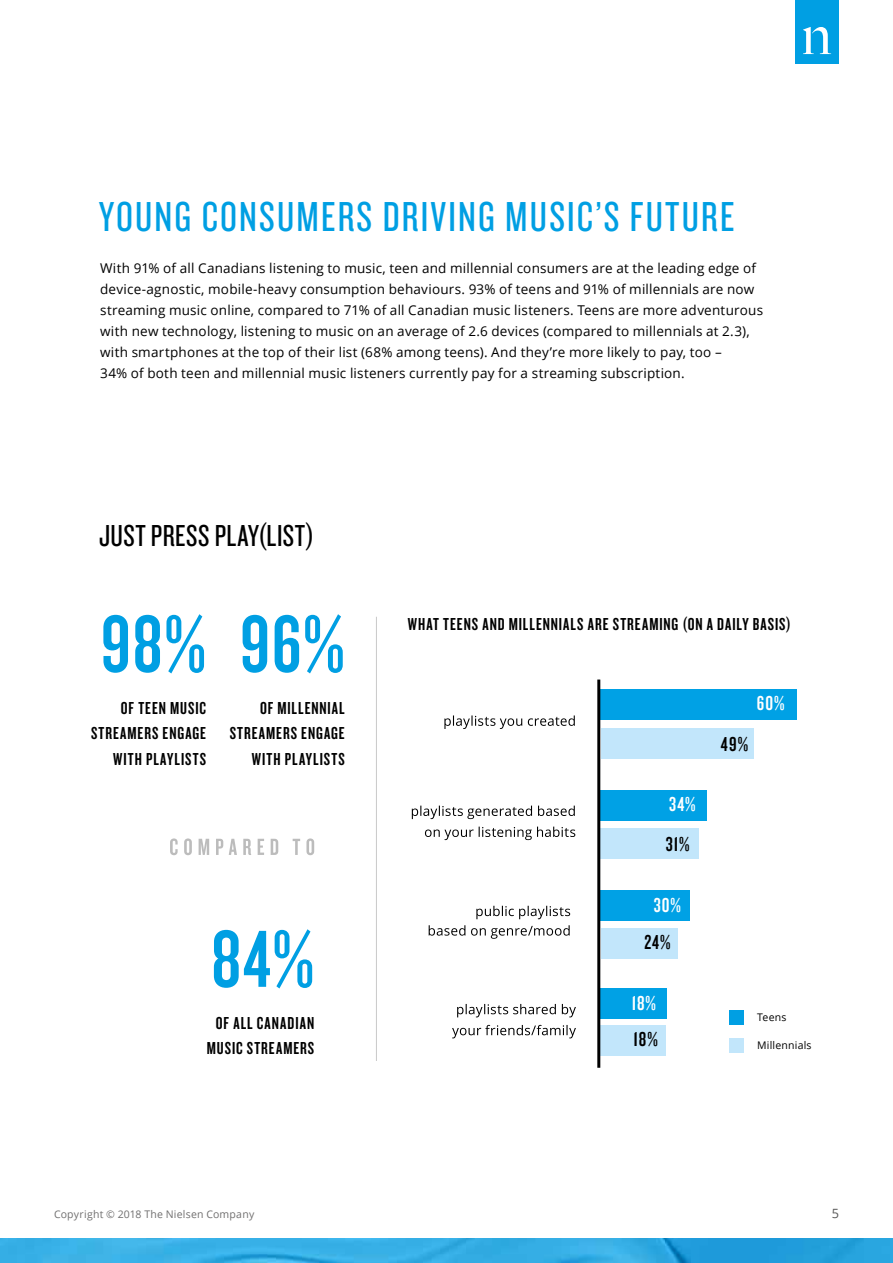
<style>
.page{position:relative;width:893px;height:1263px;background:#fff}
.page>*{position:absolute;margin:0;border:0;box-sizing:border-box;transform-origin:0 0}
.t1{font:84px "Knockout 48 Featherweight";color:#009fe3}
.t2{font:43.5px "Knockout 28 Junior Feathrwt";letter-spacing:.05em;color:#009fe3}
.t3{font:31.5px "Knockout 28 Junior Feathrwt";letter-spacing:.015em;color:#000}
.t4{font:21px "Knockout 48 Featherweight";letter-spacing:.05em;color:#fff}
.t5{font:21px "Knockout 48 Featherweight";letter-spacing:.045em;color:#000}
.t6{font:18px/25.5px "Knockout 48 Featherweight";letter-spacing:.055em;color:#000;text-align:right}
.t7{font:13.5px/21px "Open Sans";letter-spacing:.015em;color:#000}
.t8{font:12.75px "Open Sans";color:#575756}
.t9{font:10.5px "Open Sans";letter-spacing:.02em;color:#706f6f}
.t10{font:10.5px "Open Sans";letter-spacing:.02em;color:#000}
</style>
<div class="page">
<div style="left:795px;top:0;width:44px;height:63px;background:#009fe3"></div>
<svg style="left:803px;top:27px;width:28px;height:27px"></svg>
<img style="left:0;top:1239px;width:893px;height:24px">
<div style="left:600px;top:689px;width:197px;height:30px;background:#00a1e5"></div>
<div style="left:600px;top:790px;width:107px;height:30px;background:#00a1e5"></div>
<div style="left:599px;top:891px;width:91px;height:30px;background:#00a1e5"></div>
<div style="left:599px;top:989px;width:67px;height:30px;background:#00a1e5"></div>
<svg style="left:170px;top:838px;width:144px;height:17px"></svg>
<hr style="left:376px;top:617px;width:1px;height:444px;background:#cacaca">
<svg style="left:444px;top:715px;width:131px;height:14px"></svg>
<svg style="left:425px;top:827px;width:150px;height:13px"></svg>
<svg style="left:412px;top:806px;width:163px;height:13px"></svg>
<svg style="left:452px;top:1025px;width:124px;height:13px"></svg>
<svg style="left:457px;top:1004px;width:119px;height:13px"></svg>
<div style="left:729px;top:1009px;width:15px;height:15px;background:#009fe3"></div>
<div style="left:729px;top:1037px;width:15px;height:15px;background:#c2e6fb"></div>
<div style="left:599px;top:1025px;width:67px;height:30px;background:#c2e6fb"></div>
<div style="left:601px;top:928px;width:77px;height:30px;background:#c2e6fb"></div>
<div style="left:601px;top:729px;width:153px;height:30px;background:#c2e6fb"></div>
<div style="left:600px;top:828px;width:99px;height:31px;background:#c2e6fb"></div>
<hr style="left:597px;top:679px;width:3px;height:389px;background:#000">
<svg style="left:429px;top:925px;width:141px;height:14px"></svg>
<svg style="left:476px;top:906px;width:94px;height:13px"></svg>
<h2 class="t2" style="left:99px;top:190px;width:637px">YOUNG CONSUMERS DRIVING MUSIC’S FUTURE</h2>
<p class="t7" style="left:100px;top:257px;width:664px">With 91% of all Canadians listening to music, teen and millennial consumers are at the leading edge of device-agnostic, mobile-heavy consumption behaviours. 93% of teens and 91% of millennials are now streaming music online, compared to 71% of all Canadian music listeners. Teens are more adventurous with new technology, listening to music on an average of 2.6 devices (compared to millennials at 2.3), with smartphones at the top of their list (68% among teens). And they’re more likely to pay, too –<br>34% of both teen and millennial music listeners currently pay for a streaming subscription.</p>
<h3 class="t3" style="left:99px;top:516px;width:217px">JUST PRESS PLAY(LIST)</h3>
<h1 class="t1" style="left:101px;top:593px;width:246px">98% 96%</h1>
<h3 class="t6" style="left:91px;top:694px;width:117px">OF TEEN MUSIC<br>STREAMERS ENGAGE<br>WITH PLAYLISTS</h3>
<h3 class="t6" style="left:230px;top:694px;width:117px">OF MILLENNIAL<br>STREAMERS ENGAGE<br>WITH PLAYLISTS</h3>
<h1 class="t1" style="left:211px;top:908px;width:104px">84%</h1>
<h3 class="t6" style="left:207px;top:1009px;width:109px;text-align:center">OF ALL CANADIAN<br>MUSIC STREAMERS</h3>
<h3 class="t6" style="left:408px;top:610px;width:385px">WHAT TEENS AND MILLENNIALS ARE STREAMING (ON A DAILY BASIS)</h3>
<h3 class="t4" style="left:669px;top:791px;width:28px">34%</h3>
<h3 class="t5" style="left:666px;top:831px;width:25px">31%</h3>
<h3 class="t4" style="left:654px;top:892px;width:29px">30%</h3>
<h3 class="t5" style="left:644px;top:930px;width:28px">24%</h3>
<h3 class="t4" style="left:632px;top:990px;width:26px">18%</h3>
<h3 class="t5" style="left:634px;top:1027px;width:26px">18%</h3>
<h3 class="t4" style="left:757px;top:690px;width:29px">60%</h3>
<h3 class="t5" style="left:721px;top:731px;width:29px">49%</h3>
<p class="t10" style="left:757px;top:1010px;width:31px">Teens</p>
<p class="t10" style="left:757px;top:1038px;width:56px">Millennials</p>
<p class="t9" style="left:54px;top:1207px;width:202px">Copyright © 2018 The Nielsen Company</p>
<p class="t8" style="left:832px;top:1205px;width:9px">5</p>
</div>
